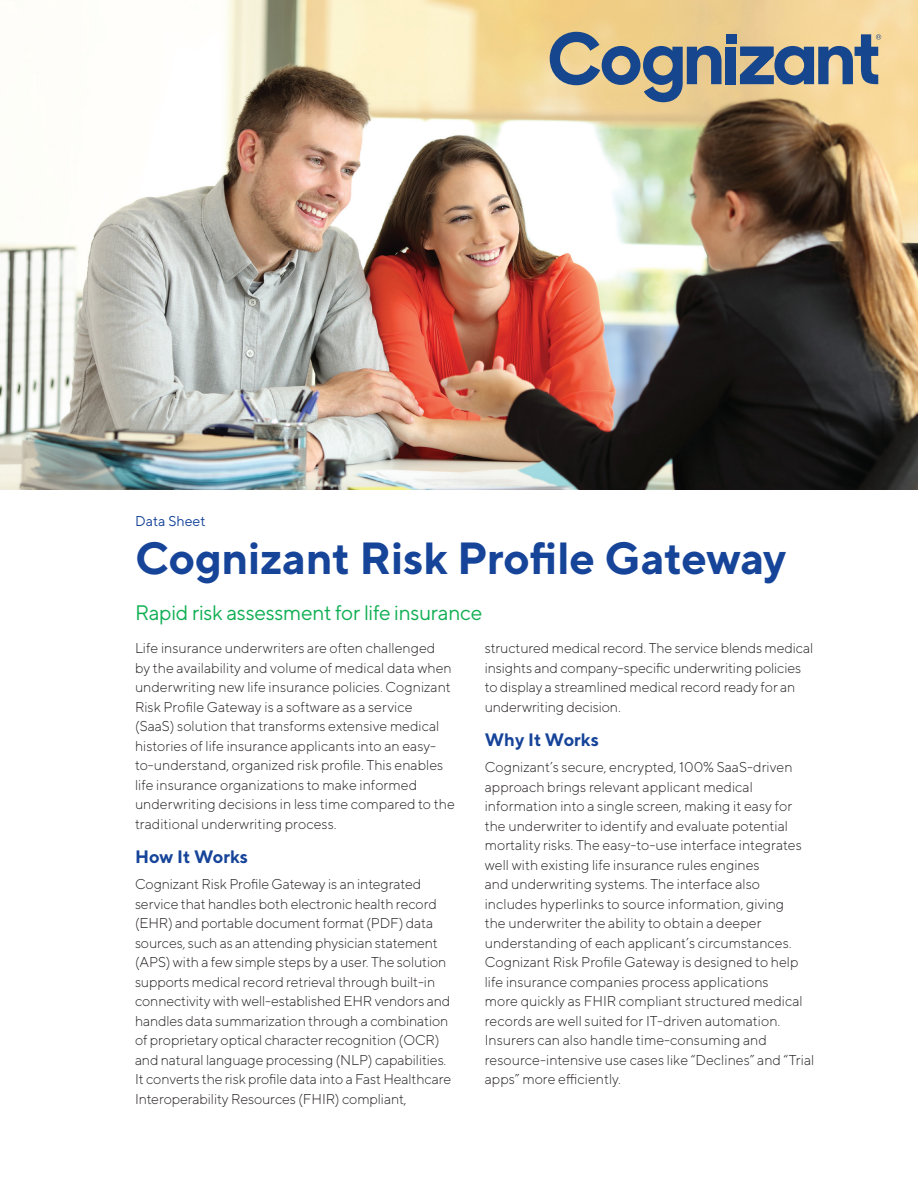
<style>
.page{position:relative;width:918px;height:1188px;background:#fff}
.page>*{position:absolute;margin:0;border:0;box-sizing:border-box;transform-origin:0 0}
.t1{font:700 45px "TT Norms";letter-spacing:-.005em;color:#164499}
.t2{font:21px "TT Norms";letter-spacing:-.02em;color:#11af54}
.t3{font:700 18px "TT Norms";color:#164499}
.t4{font:300 14.25px/19.5px "TT Norms";color:#231f20}
.t5{font:14.25px "TT Norms";color:#164499}
</style>
<div class="page">
<img style="left:0;top:0;width:918px;height:489px">
<div style="left:726px;top:34px;width:10px;height:10px;background:#16468d"></div>
<div style="left:726px;top:47px;width:10px;height:37px;background:#16468d"></div>
<svg style="left:550px;top:32px;width:172px;height:70px;background:#9f9d8f"></svg>
<svg style="left:740px;top:34px;width:141px;height:51px;background:#878f93"></svg>
<p class="t5" style="left:135px;top:513px;width:72px">Data Sheet</p>
<h1 class="t1" style="left:135px;top:530px;width:653px">Cognizant Risk Profile Gateway</h1>
<h2 class="t2" style="left:135px;top:600px;width:349px">Rapid risk assessment for life insurance</h2>
<p class="t4" style="left:135px;top:638px;width:321px">Life insurance underwriters are often challenged<br>by the availability and volume of medical data when underwriting new life insurance policies. Cognizant Risk Profile Gateway is a software as a service (SaaS) solution that transforms extensive medical histories of life insurance applicants into an easy&shy;to-understand, organized risk profile. This enables life insurance organizations to make informed underwriting decisions in less time compared to the traditional underwriting process.</p>
<p class="t3" style="left:135px;top:846px;width:115px">How It Works</p>
<p class="t4" style="left:135px;top:874px;width:318px">Cognizant Risk Profile Gateway is an integrated service that handles both electronic health record (EHR) and portable document format (PDF) data sources, such as an attending physician statement (APS) with a few simple steps by a user. The solution supports medical record retrieval through built-in connectivity with well-established EHR vendors and handles data summarization through a combination of proprietary optical character recognition (OCR) and natural language processing (NLP) capabilities.<br>It converts the risk profile data into a Fast Healthcare Interoperability Resources (FHIR) compliant,</p>
<p class="t4" style="left:485px;top:638px;width:330px">structured medical record. The service blends medical insights and company-specific underwriting policies to display a streamlined medical record ready for an underwriting decision.</p>
<p class="t3" style="left:485px;top:729px;width:116px">Why It Works</p>
<p class="t4" style="left:485px;top:757px;width:331px">Cognizant’s secure, encrypted, 100% SaaS-driven approach brings relevant applicant medical information into a single screen, making it easy for the underwriter to identify and evaluate potential mortality risks. The easy-to-use interface integrates well with existing life insurance rules engines<br>and underwriting systems. The interface also includes hyperlinks to source information, giving<br>the underwriter the ability to obtain a deeper understanding of each applicant’s circumstances.<br>Cognizant Risk Profile Gateway is designed to help life insurance companies process applications<br>more quickly as FHIR compliant structured medical records are well suited for IT-driven automation.<br>Insurers can also handle time-consuming and resource-intensive use cases like “Declines” and “Trial apps” more efficiently.</p>
</div>
